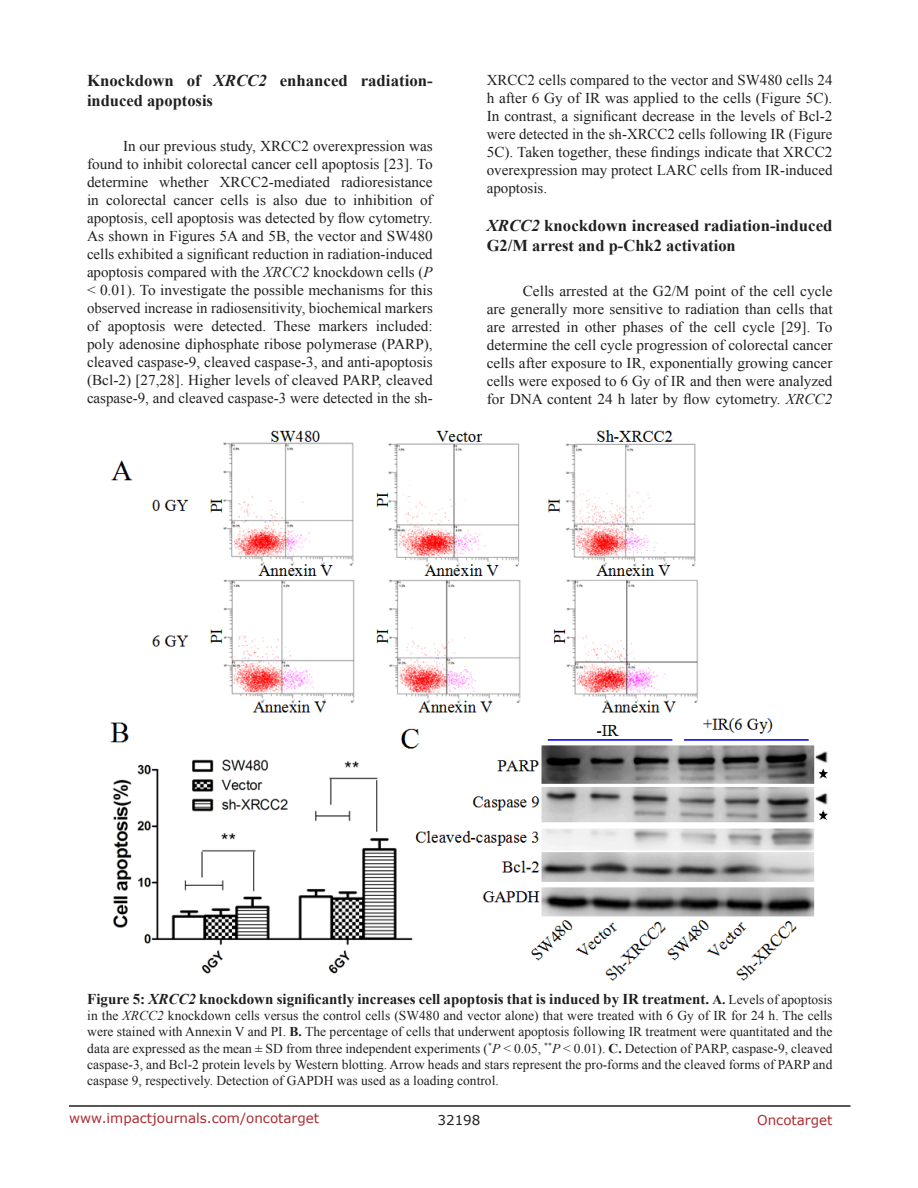
<style>
.page{position:relative;width:918px;height:1188px;background:#fff}
.page>*{position:absolute;margin:0;border:0;box-sizing:border-box;transform-origin:0 0}
.SubHeading{font:700 16.5px/19.8px "Times New Roman";color:#221f22}
.BodyText{font:15px/18px "Times New Roman";color:#221f22;text-align:justify}
.FigureText{font:700 15px "Times New Roman";color:#221f22}
.FigureText-2{font:13.5px/16.2px "Times New Roman";color:#221f22;text-align:justify}
.t1{font:13.5px "Verdana";color:#ac2b31}
.t2{font:13.5px "Verdana";color:#221f22}
.s1{font-style:italic}
.s2{font-size:13.5px}
.s3{font-weight:400;font-size:13.5px}
.s4{font-weight:700}
</style>
<div class="page">
<hr style="left:69px;top:1105px;width:781px;height:2px;background:#231f20">
<img style="left:110px;top:430px;width:718px;height:551px">
<p class="SubHeading" style="left:87px;top:70px;width:347px">Knockdown of <span class="s1">XRCC2</span> enhanced radiation&shy;induced apoptosis</p>
<p class="BodyText" style="left:87px;top:137px;width:347px;text-indent:36px">In our previous study, XRCC2 overexpression was found to inhibit colorectal cancer cell apoptosis [23]. To determine whether XRCC2-mediated radioresistance in colorectal cancer cells is also due to inhibition of apoptosis, cell apoptosis was detected by flow cytometry.<br>As shown in Figures 5A and 5B, the vector and SW480 cells exhibited a significant reduction in radiation-induced apoptosis compared with the <span class="s1">XRCC2</span> knockdown cells (<span class="s1">P </span>&lt; 0.01). To investigate the possible mechanisms for this observed increase in radiosensitivity, biochemical markers of apoptosis were detected. These markers included: poly adenosine diphosphate ribose polymerase (PARP), cleaved caspase-9, cleaved caspase-3, and anti-apoptosis (Bcl-2) [27,28]. Higher levels of cleaved PARP, cleaved caspase-9, and cleaved caspase-3 were detected in the sh-</p>
<p class="BodyText" style="left:487px;top:71px;width:347px">XRCC2 cells compared to the vector and SW480 cells 24 h after 6 Gy of IR was applied to the cells (Figure 5C).<br>In contrast, a significant decrease in the levels of Bcl-2 were detected in the sh-XRCC2 cells following IR (Figure 5C). Taken together, these findings indicate that XRCC2 overexpression may protect LARC cells from IR-induced apoptosis.</p>
<p class="SubHeading" style="left:487px;top:215px;width:347px"><span class="s1">XRCC2</span> knockdown increased radiation-induced<br>G2/M arrest and p-Chk2 activation</p>
<p class="BodyText" style="left:487px;top:282px;width:347px;text-indent:36px">Cells arrested at the G2/M point of the cell cycle are generally more sensitive to radiation than cells that are arrested in other phases of the cell cycle [29]. To determine the cell cycle progression of colorectal cancer cells after exposure to IR, exponentially growing cancer cells were exposed to 6 Gy of IR and then were analyzed for DNA content 24 h later by flow cytometry. <span class="s1">XRCC2</span></p>
<p class="FigureText" style="left:87px;top:989px;width:747px">Figure 5: <span class="s1">XRCC2</span> knockdown significantly increases cell apoptosis that is induced by IR treatment. <span class="s2">A.</span> <span class="s3">Levels of apoptosis</span></p>
<p class="FigureText-2" style="left:87px;top:1007px;width:747px">in the <span class="s1">XRCC2</span> knockdown cells versus the control cells (SW480 and vector alone) that were treated with 6 Gy of IR for 24 h. The cells were stained with Annexin V and PI. <span class="s4">B.</span> The percentage of cells that underwent apoptosis following IR treatment were quantitated and the data are expressed as the mean ± SD from three independent experiments (<sup>*</sup><span class="s1">P</span> &lt; 0.05, <sup>**</sup><span class="s1">P</span> &lt; 0.01). <span class="s4">C.</span> Detection of PARP, caspase-9, cleaved caspase-3, and Bcl-2 protein levels by Western blotting. Arrow heads and stars represent the pro-forms and the cleaved forms of PARP and caspase 9, respectively. Detection of GAPDH was used as a loading control.</p>
<p class="t1" style="left:69px;top:1109px;width:252px">www.impactjournals.com/oncotarget</p>
<p class="t2" style="left:438px;top:1111px;width:44px">32198</p>
<p class="t1" style="left:757px;top:1111px;width:77px">Oncotarget</p>
</div>
